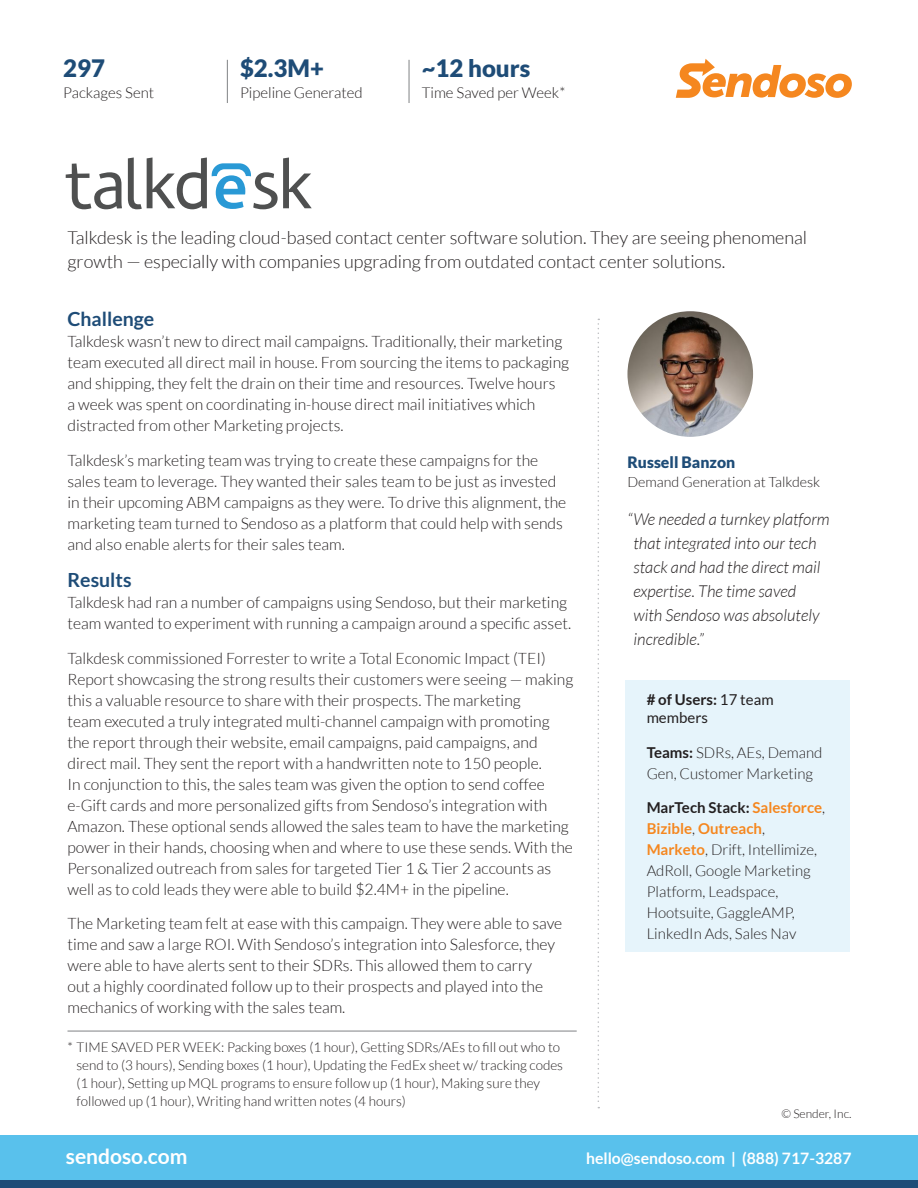
<style>
.page{position:relative;width:918px;height:1188px;background:#fff}
.page>*{position:absolute;margin:0;border:0;box-sizing:border-box;transform-origin:0 0}
.body_text{font:900 24px "Lato";color:#1e4c77}
.body_text-2{font:700 21px "Lato";color:#fff}
.Subheaders_1{font:700 19.5px "Lato";color:#1e4c77}
.body_text-3{font:300 18px/24px "Lato";color:#231f20}
.body_text-4{font:italic 300 16.5px/24px "Lato";color:#231f20}
.body_text-5{font:300 15.75px/21px "Lato";color:#231f20}
.body_text-6{font:700 15.75px "Lato";color:#fff}
.body_text-7{font:900 15.75px "Lato";color:#1e4c77}
.body_text-8{font:300 15px/21px "Lato";color:#231f20}
.body_text-9{font:15px/18px "Lato";color:#231f20}
.body_text-10{font:300 14.25px "Lato";color:#231f20}
.body_text-11{font:300 13.5px/18px "Lato";color:#231f20}
.body_text-12{font:300 12px "Lato";color:#231f20}
.s1{font-weight:700}
.s2{font-weight:700;color:#f5871f}
</style>
<div class="page">
<div style="left:0;top:1135px;width:918px;height:48px;background:#59c1ec"></div>
<hr style="left:68px;top:1031px;width:509px;height:1px;background:#808285">
<svg style="left:676px;top:59px;width:176px;height:39px"></svg>
<div style="left:0;top:1181px;width:918px;height:7px;background:#1e4c77"></div>
<svg style="left:66px;top:164px;width:56px;height:45px"></svg>
<svg style="left:128px;top:157px;width:184px;height:52px"></svg>
<hr style="left:409px;top:60px;width:1px;height:43px;background:#808285">
<hr style="left:227px;top:60px;width:1px;height:43px;background:#808285">
<img style="left:627px;top:311px;width:126px;height:126px;border-radius:63px">
<svg style="left:598px;top:319px;width:1px;height:789px"></svg>
<div style="left:626px;top:680px;width:224px;height:271px;background:#e6f4fb"></div>
<p class="body_text" style="left:63px;top:54px;width:43px">297</p>
<p class="body_text-8" style="left:63px;top:82px;width:92px">Packages Sent</p>
<p class="body_text" style="left:240px;top:54px;width:85px">$2.3M+</p>
<p class="body_text-8" style="left:240px;top:82px;width:124px">Pipeline Generated</p>
<p class="body_text" style="left:422px;top:54px;width:110px">~12 hours</p>
<p class="body_text-8" style="left:422px;top:82px;width:145px">Time Saved per Week*</p>
<p class="body_text-3" style="left:68px;top:225px;width:741px">Talkdesk is the leading cloud-based contact center software solution. They are seeing phenomenal growth — especially with companies upgrading from outdated contact center solutions.</p>
<p class="Subheaders_1" style="left:68px;top:308px;width:88px">Challenge</p>
<p class="body_text-5" style="left:68px;top:331px;width:503px">Talkdesk wasn’t new to direct mail campaigns. Traditionally, their marketing team executed all direct mail in house. From sourcing the items to packaging and shipping, they felt the drain on their time and resources. Twelve hours<br>a week was spent on coordinating in-house direct mail initiatives which distracted from other Marketing projects.</p>
<p class="body_text-5" style="left:68px;top:450px;width:500px">Talkdesk’s marketing team was trying to create these campaigns for the sales team to leverage. They wanted their sales team to be just as invested in their upcoming ABM campaigns as they were. To drive this alignment, the marketing team turned to Sendoso as a platform that could help with sends and also enable alerts for their sales team.</p>
<p class="Subheaders_1" style="left:68px;top:569px;width:66px">Results</p>
<p class="body_text-5" style="left:68px;top:592px;width:505px">Talkdesk had ran a number of campaigns using Sendoso, but their marketing team wanted to experiment with running a campaign around a specific asset.</p>
<p class="body_text-5" style="left:68px;top:648px;width:507px">Talkdesk commissioned Forrester to write a Total Economic Impact (TEI)<br>Report showcasing the strong results their customers were seeing — making this a valuable resource to share with their prospects. The marketing<br>team executed a truly integrated multi-channel campaign with promoting the report through their website, email campaigns, paid campaigns, and direct mail. They sent the report with a handwritten note to 150 people.<br>In conjunction to this, the sales team was given the option to send coffee e-Gift cards and more personalized gifts from Sendoso’s integration with Amazon. These optional sends allowed the sales team to have the marketing power in their hands, choosing when and where to use these sends. With the Personalized outreach from sales for targeted Tier 1 &amp; Tier 2 accounts as well as to cold leads they were able to build $2.4M+ in the pipeline.</p>
<p class="body_text-5" style="left:68px;top:913px;width:496px">The Marketing team felt at ease with this campaign. They were able to save time and saw a large ROI. With Sendoso’s integration into Salesforce, they were able to have alerts sent to their SDRs. This allowed them to carry<br>out a highly coordinated follow up to their prospects and played into the mechanics of working with the sales team.</p>
<p class="body_text-11" style="left:76px;top:1038px;width:488px;text-indent:-9px">* TIME SAVED PER WEEK: Packing boxes (1 hour), Getting SDRs/AEs to fill out who to send to (3 hours), Sending boxes (1 hour), Updating the FedEx sheet w/ tracking codes (1 hour), Setting up MQL programs to ensure follow up (1 hour), Making sure they followed up (1 hour), Writing hand written notes (4 hours)</p>
<p class="body_text-2" style="left:66px;top:1144px;width:123px">sendoso.com</p>
<p class="body_text-6" style="left:586px;top:1149px;width:267px">hello@sendoso.com | (888) 717-3287</p>
<p class="body_text-7" style="left:627px;top:453px;width:109px">Russell Banzon</p>
<p class="body_text-10" style="left:627px;top:474px;width:194px">Demand Generation at Talkdesk</p>
<p class="body_text-4" style="left:633px;top:507px;width:198px;text-indent:-6px">“We needed a turnkey platform that integrated into our tech stack and had the direct mail expertise. The time saved<br>with Sendoso was absolutely incredible.”</p>
<p class="body_text-9" style="left:647px;top:691px;width:128px"><span class="s1"># of Users:</span> 17 team members</p>
<p class="body_text-8" style="left:647px;top:742px;width:177px"><span class="s1">Teams:</span> SDRs, AEs, Demand<br>Gen, Customer Marketing</p>
<p class="body_text-8" style="left:647px;top:798px;width:180px"><span class="s1">MarTech Stack:</span> <span class="s2">Salesforce</span>,<br><span class="s2">Bizible</span>, <span class="s2">Outreach</span>,<br><span class="s2">Marketo</span>, Drift, Intellimize,<br>AdRoll, Google Marketing<br>Platform, Leadspace,<br>Hootsuite, GaggleAMP,<br>LinkedIn Ads, Sales Nav</p>
<p class="body_text-12" style="left:781px;top:1107px;width:72px">© Sender, Inc.</p>
</div>
